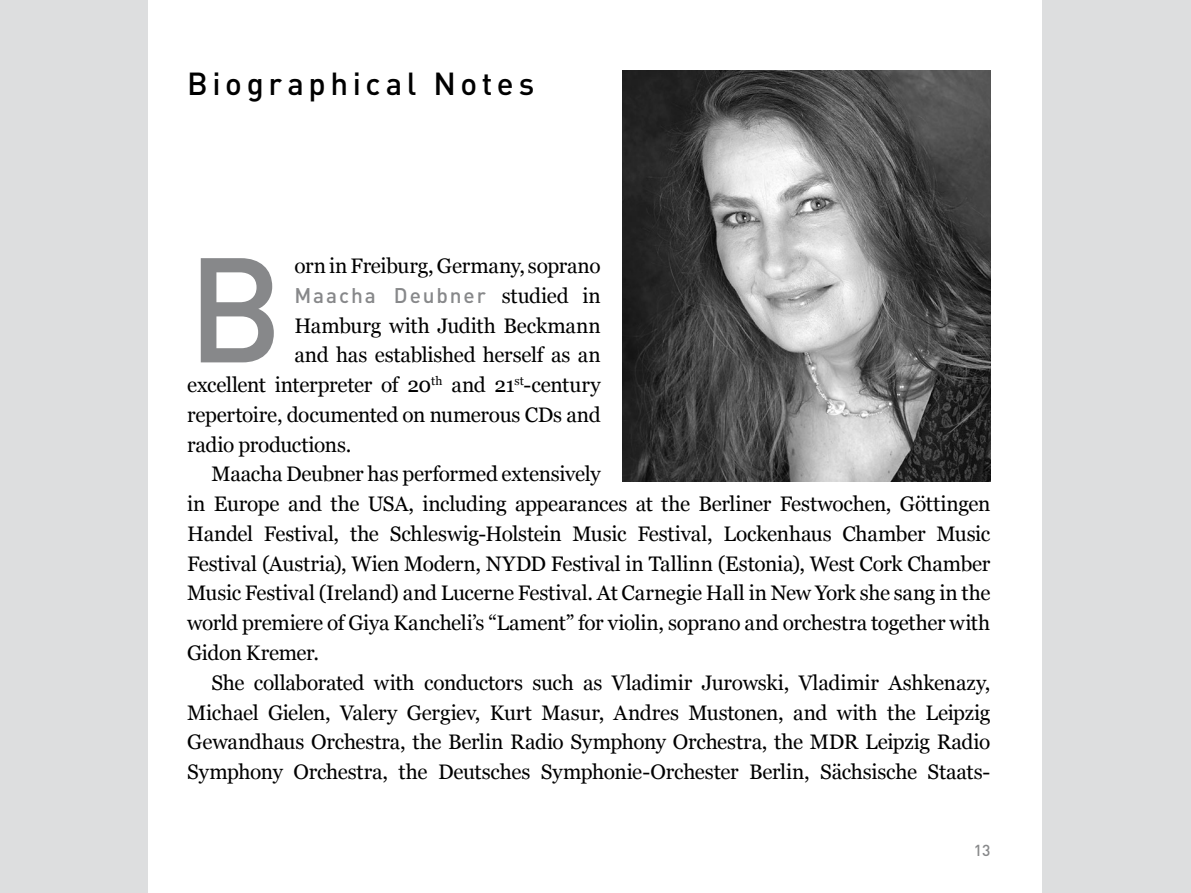
<style>
.page{position:relative;width:1191px;height:893px;background:#dddedf}
.page>*{position:absolute;margin:0;border:0;box-sizing:border-box;transform-origin:0 0}
.t1{font:500 146.4px "DINOT";color:#87888a}
.t2{font:500 31.5px "DINOT";letter-spacing:.145em;color:#000}
.t3{font:21px "Georgia";letter-spacing:-.01em;color:#000}
.t4{font:500 21px "DINOT";letter-spacing:.09em;color:#87888a}
.t5{font:500 15.75px "DINOT";color:#87888a}
.s1{font-family:"Georgia";font-weight:400;color:#000}
</style>
<div class="page">
<div style="left:149px;top:0;width:893px;height:893px;background:#fff"></div>
<img style="left:623px;top:71px;width:367px;height:410px">
<h2 class="t2" style="left:187px;top:63px;width:348px">Biographical Notes</h2>
<h1 class="t1" style="left:187px;top:216px;width:98px">B</h1>
<p class="t3" style="left:294px;top:251px;width:308px">orn in Freiburg, Germany, soprano</p>
<p class="t4" style="left:294px;top:282px;width:308px">Maacha Deubner <span class="s1">studied in</span></p>
<p class="t3" style="left:294px;top:310px;width:308px">Hamburg with Judith Beckmann</p>
<p class="t3" style="left:294px;top:340px;width:308px">and has established herself as an</p>
<p class="t3" style="left:187px;top:370px;width:415px">excellent interpreter of 20<sup>th</sup> and 21<sup>st</sup>-century</p>
<p class="t3" style="left:187px;top:399px;width:415px">repertoire, documented on numerous CDs and</p>
<p class="t3" style="left:187px;top:429px;width:165px">radio productions.</p>
<p class="t3" style="left:212px;top:459px;width:390px">Maacha Deubner has performed extensively</p>
<p class="t3" style="left:187px;top:489px;width:804px">in Europe and the USA, including appearances at the Berliner Festwochen, Göttingen</p>
<p class="t3" style="left:187px;top:518px;width:804px">Handel Festival, the Schleswig-Holstein Music Festival, Lockenhaus Chamber Music</p>
<p class="t3" style="left:187px;top:548px;width:804px">Festival (Austria), Wien Modern, NYDD Festival in Tallinn (Estonia), West Cork Chamber</p>
<p class="t3" style="left:187px;top:578px;width:804px">Music Festival (Ireland) and Lucerne Festival. At Carnegie Hall in New York she sang in the</p>
<p class="t3" style="left:187px;top:608px;width:804px">world premiere of Giya Kancheli’s “Lament” for violin, soprano and orchestra together with</p>
<p class="t3" style="left:187px;top:637px;width:133px">Gidon Kremer.</p>
<p class="t3" style="left:212px;top:667px;width:780px">She collaborated with conductors such as Vladimir Jurowski, Vladimir Ashkenazy,</p>
<p class="t3" style="left:187px;top:697px;width:804px">Michael Gielen, Valery Gergiev, Kurt Masur, Andres Mustonen, and with the Leipzig</p>
<p class="t3" style="left:187px;top:727px;width:804px">Gewandhaus Orchestra, the Berlin Radio Symphony Orchestra, the MDR Leipzig Radio</p>
<p class="t3" style="left:187px;top:756px;width:804px">Symphony Orchestra, the Deutsches Symphonie-Orchester Berlin, Sächsische Staats-</p>
<p class="t5" style="left:973px;top:840px;width:18px">13</p>
</div>
